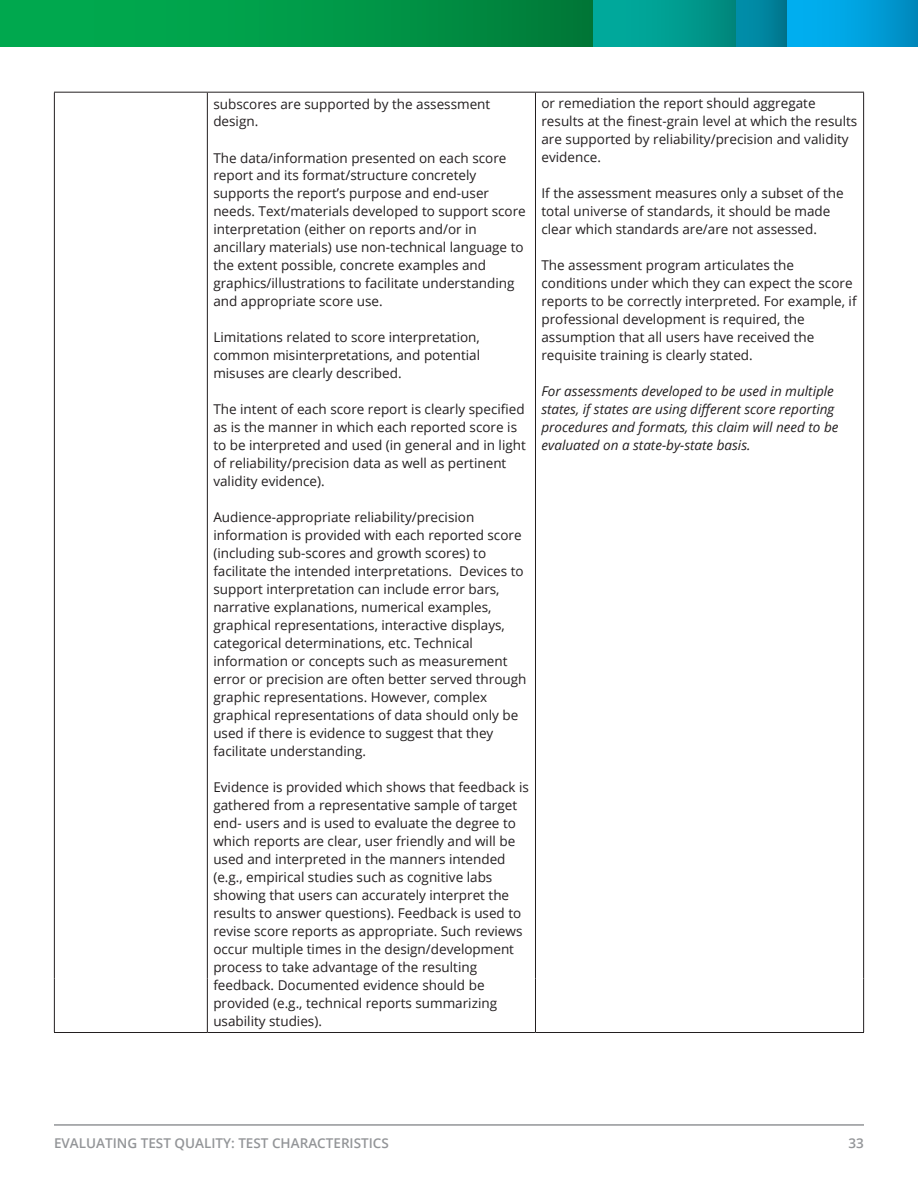
<style>
.page{position:relative;width:918px;height:1188px;background:#fff}
.page>*{position:absolute;margin:0;border:0;box-sizing:border-box;transform-origin:0 0}
.t1{font:13.5px/18px "Open Sans";color:#231f20}
.t2{font:italic 13.5px/18px "Open Sans";color:#231f20}
.t3{font:600 13.5px "Open Sans";color:#939598}
</style>
<div class="page">
<div style="left:0;top:0;width:593px;height:46px;background:linear-gradient(to right,#00b253,#007f3b)"></div>
<div style="left:593px;top:0;width:145px;height:46px;background:linear-gradient(to right,#00b0a2,#008a7f)"></div>
<svg style="left:737px;top:0;width:51px;height:46px;background:#00849f"></svg>
<div style="left:788px;top:0;width:130px;height:46px;background:linear-gradient(to right,#00b5f9,#008dc2)"></div>
<hr style="left:54px;top:1124px;width:810px;height:2px;background:#939598">
<hr style="left:54px;top:92px;width:153px;height:1px;background:#231f20">
<hr style="left:54px;top:93px;width:1px;height:886px;background:#231f20">
<hr style="left:207px;top:92px;width:328px;height:1px;background:#231f20">
<hr style="left:207px;top:93px;width:1px;height:886px;background:#231f20">
<hr style="left:535px;top:92px;width:329px;height:1px;background:#231f20">
<hr style="left:535px;top:93px;width:1px;height:886px;background:#231f20">
<hr style="left:863px;top:93px;width:1px;height:886px;background:#231f20">
<hr style="left:54px;top:979px;width:1px;height:53px;background:#231f20">
<hr style="left:207px;top:979px;width:1px;height:53px;background:#231f20">
<hr style="left:535px;top:979px;width:1px;height:53px;background:#231f20">
<hr style="left:863px;top:979px;width:1px;height:53px;background:#231f20">
<hr style="left:54px;top:1032px;width:153px;height:1px;background:#231f20">
<hr style="left:207px;top:1032px;width:328px;height:1px;background:#231f20">
<hr style="left:535px;top:1032px;width:329px;height:1px;background:#231f20">
<p class="t1" style="left:213px;top:94px;width:278px">subscores are supported by the assessment design.</p>
<p class="t1" style="left:213px;top:148px;width:314px">The data/information presented on each score report and its format/structure concretely supports the report’s purpose and end-user needs. Text/materials developed to support score interpretation (either on reports and/or in ancillary materials) use non-technical language to the extent possible, concrete examples and graphics/illustrations to facilitate understanding and appropriate score use.</p>
<p class="t1" style="left:213px;top:328px;width:268px;text-align:justify">Limitations related to score interpretation, common misinterpretations, and potential misuses are clearly described.</p>
<p class="t1" style="left:213px;top:400px;width:314px">The intent of each score report is clearly specified as is the manner in which each reported score is to be interpreted and used (in general and in light of reliability/precision data as well as pertinent validity evidence).</p>
<p class="t1" style="left:213px;top:508px;width:315px">Audience-appropriate reliability/precision information is provided with each reported score (including sub-scores and growth scores) to facilitate the intended interpretations. Devices to support interpretation can include error bars, narrative explanations, numerical examples, graphical representations, interactive displays, categorical determinations, etc. Technical information or concepts such as measurement error or precision are often better served through graphic representations. However, complex graphical representations of data should only be used if there is evidence to suggest that they facilitate understanding.</p>
<p class="t1" style="left:213px;top:778px;width:317px">Evidence is provided which shows that feedback is gathered from a representative sample of target end- users and is used to evaluate the degree to which reports are clear, user friendly and will be used and interpreted in the manners intended (e.g., empirical studies such as cognitive labs showing that users can accurately interpret the results to answer questions). Feedback is used to revise score reports as appropriate. Such reviews occur multiple times in the design/development process to take advantage of the resulting feedback. Documented evidence should be provided (e.g., technical reports summarizing usability studies).</p>
<p class="t1" style="left:541px;top:94px;width:317px">or remediation the report should aggregate results at the finest-grain level at which the results are supported by reliability/precision and validity evidence.</p>
<p class="t1" style="left:541px;top:184px;width:304px">If the assessment measures only a subset of the total universe of standards, it should be made clear which standards are/are not assessed.</p>
<p class="t1" style="left:541px;top:256px;width:317px">The assessment program articulates the conditions under which they can expect the score reports to be correctly interpreted. For example, if professional development is required, the assumption that all users have received the requisite training is clearly stated.</p>
<p class="t2" style="left:541px;top:382px;width:298px">For assessments developed to be used in multiple states, if states are using different score reporting procedures and formats, this claim will need to be evaluated on a state-by-state basis.</p>
<p class="t3" style="left:54px;top:1133px;width:336px">EVALUATING TEST QUALITY: TEST CHARACTERISTICS</p>
<p class="t3" style="left:849px;top:1133px;width:17px">33</p>
</div>
